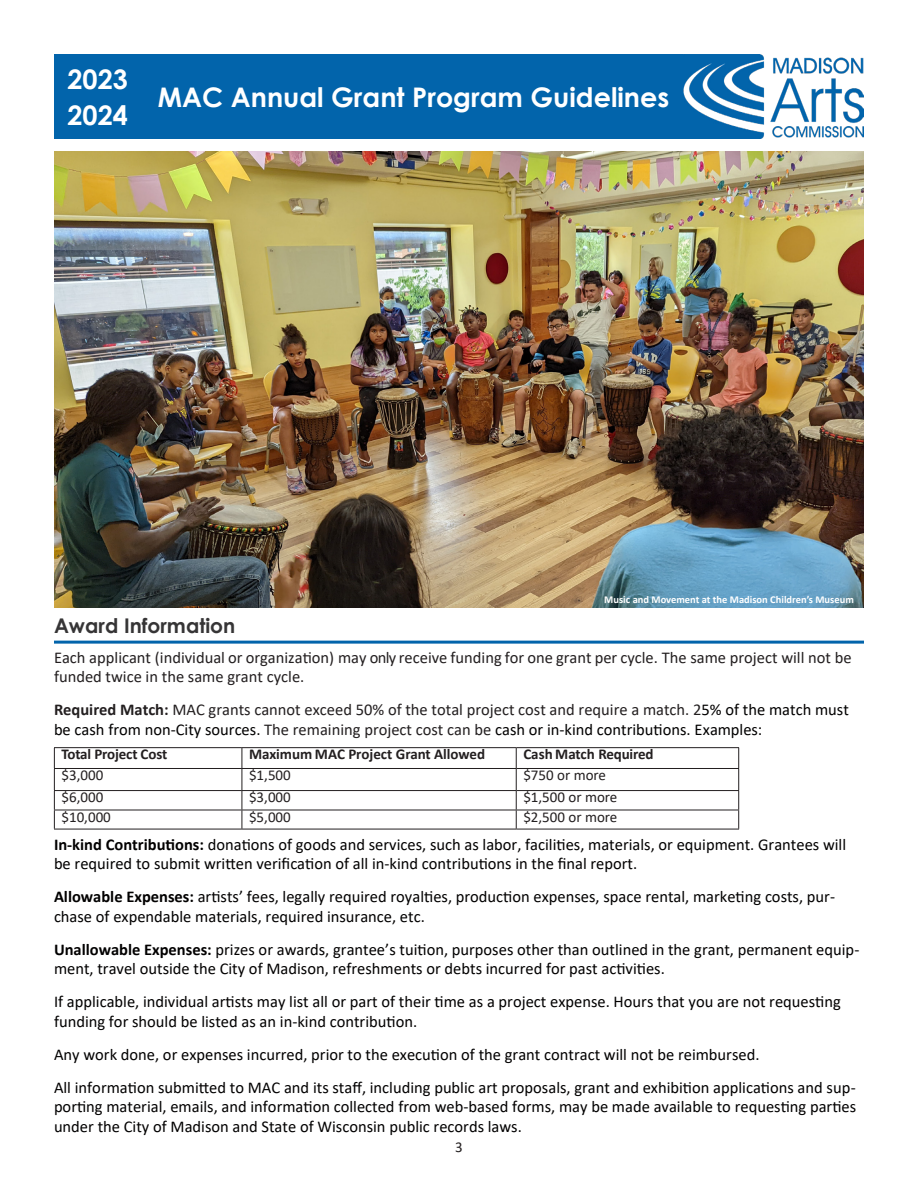
<style>
.page{position:relative;width:918px;height:1188px;background:#fff}
.page>*{position:absolute;margin:0;border:0;box-sizing:border-box;transform-origin:0 0}
.t1{font:700 27px/36px "Century Gothic";color:#fff}
.t2{font:700 20.25px "Century Gothic";color:#363536}
.t3{font:16.5px/19.5px "Calibri";color:#020000}
.t4{font:16.5px/19.5px "Calibri";color:#231f20}
.Table_Paragraph{font:15px "Calibri";color:#231f20}
.Table_Paragraph-2{font:700 15px "Calibri";letter-spacing:-.01em;color:#231f20}
.t5{font:700 10.5px "Calibri";color:#fff}
.s1{font-weight:700}
.s2{color:#020000}
</style>
<div class="page">
<img style="left:682px;top:54px;width:182px;height:85px">
<div style="left:54px;top:54px;width:628px;height:85px;background:#0264ab"></div>
<hr style="left:54px;top:641px;width:810px;height:3px;background:#0264ab">
<hr style="left:54px;top:747px;width:188px;height:1px;background:#231f20">
<hr style="left:242px;top:747px;width:274px;height:1px;background:#231f20">
<hr style="left:516px;top:747px;width:223px;height:1px;background:#231f20">
<hr style="left:54px;top:768px;width:188px;height:1px;background:#231f20">
<hr style="left:242px;top:768px;width:274px;height:1px;background:#231f20">
<hr style="left:516px;top:768px;width:223px;height:1px;background:#231f20">
<hr style="left:54px;top:790px;width:188px;height:1px;background:#231f20">
<hr style="left:242px;top:790px;width:274px;height:1px;background:#231f20">
<hr style="left:516px;top:790px;width:223px;height:1px;background:#231f20">
<hr style="left:54px;top:810px;width:188px;height:1px;background:#231f20">
<hr style="left:242px;top:810px;width:274px;height:1px;background:#231f20">
<hr style="left:516px;top:810px;width:223px;height:1px;background:#231f20">
<hr style="left:54px;top:829px;width:188px;height:1px;background:#231f20">
<hr style="left:242px;top:829px;width:274px;height:1px;background:#231f20">
<hr style="left:516px;top:829px;width:223px;height:1px;background:#231f20">
<svg style="left:54px;top:748px;width:1px;height:81px"></svg>
<svg style="left:242px;top:748px;width:1px;height:81px"></svg>
<svg style="left:516px;top:748px;width:1px;height:81px"></svg>
<svg style="left:738px;top:748px;width:1px;height:81px"></svg>
<img style="left:54px;top:152px;width:810px;height:456px">
<h1 class="t1" style="left:68px;top:60px;width:62px">2023<br>2024</h1>
<h1 class="t1" style="left:158px;top:78px;width:513px">MAC Annual Grant Program Guidelines</h1>
<p class="t5" style="left:604px;top:592px;width:251px">Music and Movement at the Madison Children’s Museum</p>
<p class="t2" style="left:54px;top:611px;width:183px">Award Information</p>
<p class="t4" style="left:54px;top:647px;width:799px">Each applicant (individual or organization) may only receive funding for one grant per cycle. The same project will not be funded twice in the same grant cycle.</p>
<p class="t4" style="left:54px;top:699px;width:796px"><span class="s1">Required Match:</span> MAC grants cannot exceed 50% of the total project cost and require a match. 2<span class="s2">5% of the match must be cash from non-City sources.</span> The remaining project cost can be <span class="s2">cash or in-kind contributions. Examples:</span></p>
<p class="Table_Paragraph-2" style="left:62px;top:744px;width:107px">Total Project Cost</p>
<p class="Table_Paragraph-2" style="left:249px;top:744px;width:238px">Maximum MAC Project Grant Allowed</p>
<p class="Table_Paragraph-2" style="left:523px;top:744px;width:132px">Cash Match Required</p>
<p class="Table_Paragraph" style="left:62px;top:765px;width:43px">$3,000</p>
<p class="Table_Paragraph" style="left:249px;top:765px;width:43px">$1,500</p>
<p class="Table_Paragraph" style="left:523px;top:765px;width:84px">$750 or more</p>
<p class="Table_Paragraph" style="left:62px;top:787px;width:43px">$6,000</p>
<p class="Table_Paragraph" style="left:249px;top:787px;width:43px">$3,000</p>
<p class="Table_Paragraph" style="left:523px;top:787px;width:96px">$1,500 or more</p>
<p class="Table_Paragraph" style="left:62px;top:806px;width:51px">$10,000</p>
<p class="Table_Paragraph" style="left:249px;top:806px;width:43px">$5,000</p>
<p class="Table_Paragraph" style="left:523px;top:806px;width:96px">$2,500 or more</p>
<p class="t3" style="left:54px;top:834px;width:794px"><span class="s1">In-kind Contributions:</span> donations of goods and services, such as labor, facilities, materials, or equipment. Grantees will be required to submit written verification of all in-kind contributions in the final report.</p>
<p class="t3" style="left:54px;top:887px;width:783px"><span class="s1">Allowable Expenses:</span> artists’ fees, legally required royalties, production expenses, space rental, marketing costs, pur&shy;chase of expendable materials, required insurance, etc.</p>
<p class="t3" style="left:54px;top:939px;width:807px"><span class="s1">Unallowable Expenses:</span> prizes or awards, grantee’s tuition, purposes other than outlined in the grant, permanent equip&shy;ment, travel outside the City of Madison, refreshments or debts incurred for past activities.</p>
<p class="t3" style="left:54px;top:992px;width:788px">If applicable, individual artists may list all or part of their time as a project expense. Hours that you are not requesting funding for should be listed as an in-kind contribution.</p>
<p class="t3" style="left:54px;top:1044px;width:707px">Any work done, or expenses incurred, prior to the execution of the grant contract will not be reimbursed.</p>
<p class="t3" style="left:54px;top:1077px;width:804px;text-align:justify">All information submitted to MAC and its staff, including public art proposals, grant and exhibition applications and sup&shy;porting material, emails, and information collected from web-based forms, may be made available to requesting parties under the City of Madison and State of Wisconsin public records laws.</p>
<p class="Table_Paragraph" style="left:455px;top:1137px;width:9px">3</p>
</div>
